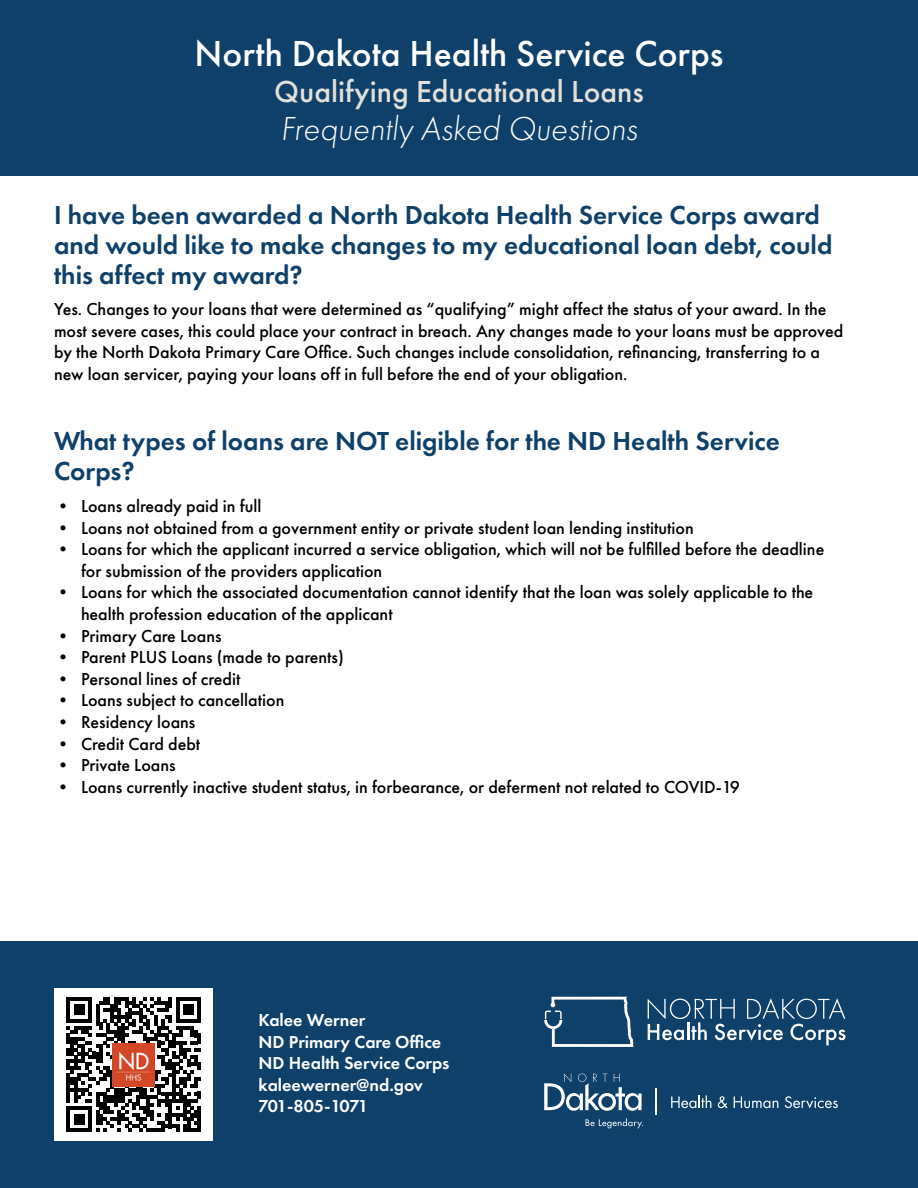
<style>
.page{position:relative;width:918px;height:1188px;background:#fff}
.page>*{position:absolute;margin:0;border:0;box-sizing:border-box;transform-origin:0 0}
.t1{font:500 37.5px "Futura PT";color:#fff}
.t2{font:italic 300 34.5px "Futura PT";color:#fff}
.t3{font:500 31.5px "Futura PT";color:#e3dfda}
.t4{font:600 27px/30px "Futura PT";color:#0e406a}
.t5{font:500 18px/21.6px "Futura PT";color:#000}
.t6{font:600 18px/21.6px "Futura PT";color:#fff}
</style>
<div class="page">
<div style="left:0;top:0;width:918px;height:176px;background:#0e406a"></div>
<div style="left:0;top:942px;width:918px;height:246px;background:#0e406a"></div>
<div style="left:54px;top:989px;width:159px;height:152px;background:#fff"></div>
<svg style="left:67px;top:997px;width:134px;height:135px"></svg>
<hr style="left:198px;top:1106px;width:3px;height:26px;background:#000">
<img style="left:112px;top:1044px;width:42px;height:42px">
<svg style="left:544px;top:997px;width:89px;height:50px"></svg>
<svg style="left:648px;top:998px;width:198px;height:47px"></svg>
<svg style="left:656px;top:1089px;width:1px;height:26px"></svg>
<svg style="left:586px;top:1118px;width:57px;height:10px"></svg>
<svg style="left:544px;top:1074px;width:98px;height:37px"></svg>
<svg style="left:671px;top:1095px;width:40px;height:13px"></svg>
<svg style="left:718px;top:1096px;width:10px;height:12px"></svg>
<svg style="left:734px;top:1096px;width:44px;height:12px"></svg>
<svg style="left:785px;top:1096px;width:53px;height:12px"></svg>
<h1 class="t1" style="left:195px;top:31px;width:530px">North Dakota Health Service Corps</h1>
<h3 class="t3" style="left:274px;top:73px;width:371px">Qualifying Educational Loans</h3>
<h2 class="t2" style="left:281px;top:109px;width:358px">Frequently Asked Questions</h2>
<h3 class="t4" style="left:54px;top:199px;width:780px">I have been awarded a North Dakota Health Service Corps award and would like to make changes to my educational loan debt, could this affect my award?</h3>
<p class="t5" style="left:54px;top:298px;width:791px">Yes. Changes to your loans that were determined as “qualifying” might affect the status of your award. In the most severe cases, this could place your contract in breach. Any changes made to your loans must be approved by the North Dakota Primary Care Office. Such changes include consolidation, refinancing, transferring to a new loan servicer, paying your loans off in full before the end of your obligation.</p>
<h3 class="t4" style="left:54px;top:425px;width:727px">What types of loans are NOT eligible for the ND Health Service<br>Corps?</h3>
<p class="t5" style="left:54px;top:495px;width:209px">• Loans already paid in full</p>
<p class="t5" style="left:54px;top:517px;width:641px">• Loans not obtained from a government entity or private student loan lending institution</p>
<p class="t5" style="left:81px;top:538px;width:745px;text-indent:-27px">• Loans for which the applicant incurred a service obligation, which will not be fulfilled before the deadline for submission of the providers application</p>
<p class="t5" style="left:81px;top:582px;width:734px;text-indent:-27px">• Loans for which the associated documentation cannot identify that the loan was solely applicable to the health profession education of the applicant</p>
<p class="t5" style="left:54px;top:625px;width:169px">• Primary Care Loans</p>
<p class="t5" style="left:54px;top:646px;width:291px">• Parent PLUS Loans (made to parents)</p>
<p class="t5" style="left:54px;top:668px;width:188px">• Personal lines of credit</p>
<p class="t5" style="left:54px;top:690px;width:232px">• Loans subject to cancellation</p>
<p class="t5" style="left:54px;top:711px;width:143px">• Residency loans</p>
<p class="t5" style="left:54px;top:733px;width:148px">• Credit Card debt</p>
<p class="t5" style="left:54px;top:754px;width:123px">• Private Loans</p>
<p class="t5" style="left:54px;top:776px;width:687px">• Loans currently inactive student status, in forbearance, or deferment not related to COVID-19</p>
<p class="t6" style="left:258px;top:1009px;width:192px">Kalee Werner<br>ND Primary Care Office<br>ND Health Service Corps kaleewerner@nd.gov<br>701-805-1071</p>
</div>
